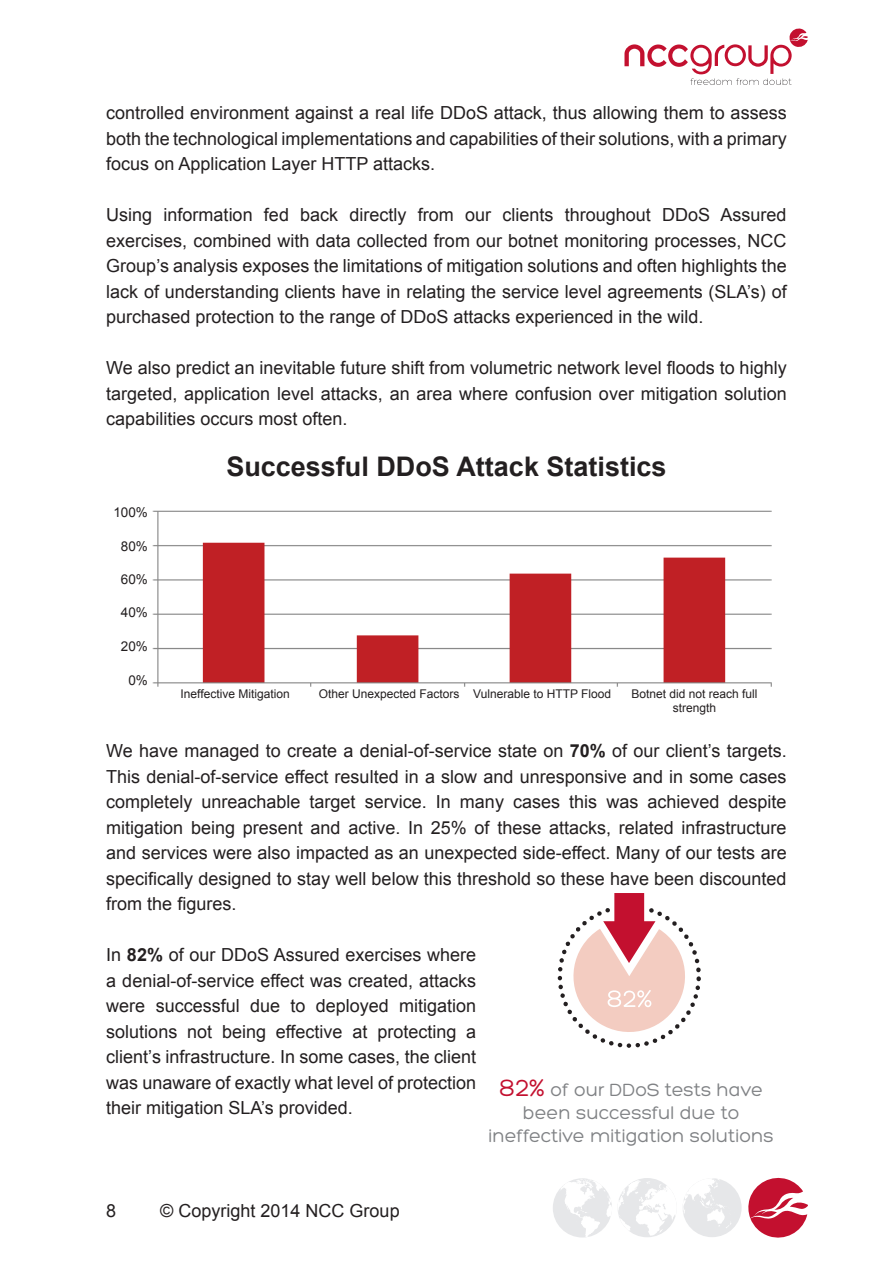
<style>
.page{position:relative;width:893px;height:1263px;background:#fff}
.page>*{position:absolute;margin:0;border:0;box-sizing:border-box;transform-origin:0 0}
.t1{font:700 27px "Arial";color:#231f20}
.t2{font:19.2px/23px "Hero";color:#808285;text-align:center}
.t3{font:18px/25.5px "Arial";color:#231f20;text-align:justify}
.t4{font:13.5px "Arial";color:#231f20}
.t5{font:12px/14.4px "Arial";color:#231f20;text-align:center}
.s1{font-weight:700}
.s2{font-size:25.5px;color:#c3102f}
</style>
<div class="page">
<svg style="left:748px;top:1178px;width:60px;height:59px"></svg>
<div style="left:683px;top:1178px;width:59px;height:59px;background:#e6e7e9;border-radius:50%"></div>
<svg style="left:683px;top:1178px;width:52px;height:53px"></svg>
<svg style="left:554px;top:1178px;width:58px;height:59px"></svg>
<svg style="left:618px;top:1180px;width:58px;height:56px"></svg>
<svg style="left:624px;top:29px;width:184px;height:56px"></svg>
<svg style="left:558px;top:893px;width:143px;height:155px"></svg>
<img style="left:152px;top:510px;width:620px;height:177px">
<p class="t3" style="left:106px;top:101px;width:682px">controlled environment against a real life DDoS attack, thus allowing them to assess both the technological implementations and capabilities of their solutions, with a primary focus on Application Layer HTTP attacks.</p>
<p class="t3" style="left:106px;top:203px;width:682px">Using information fed back directly from our clients throughout DDoS Assured exercises, combined with data collected from our botnet monitoring processes, NCC Group’s analysis exposes the limitations of mitigation solutions and often highlights the lack of understanding clients have in relating the service level agreements (SLA’s) of purchased protection to the range of DDoS attacks experienced in the wild.</p>
<p class="t3" style="left:106px;top:356px;width:682px">We also predict an inevitable future shift from volumetric network level floods to highly targeted, application level attacks, an area where confusion over mitigation solution capabilities occurs most often.</p>
<h1 class="t1" style="left:226px;top:449px;width:442px">Successful DDoS Attack Statistics</h1>
<p class="t4" style="left:113px;top:503px;width:36px">100%</p>
<p class="t4" style="left:121px;top:537px;width:29px">80%</p>
<p class="t4" style="left:121px;top:570px;width:29px">60%</p>
<p class="t4" style="left:121px;top:603px;width:29px">40%</p>
<p class="t4" style="left:121px;top:637px;width:29px">20%</p>
<p class="t4" style="left:128px;top:671px;width:21px">0%</p>
<p class="t5" style="left:181px;top:687px;width:111px">Ineffective Mitigation</p>
<p class="t5" style="left:319px;top:686px;width:294px">Other Unexpected Factors Vulnerable to HTTP Flood</p>
<p class="t5" style="left:631px;top:686px;width:128px">Botnet did not reach full strength</p>
<p class="t3" style="left:106px;top:738px;width:682px">We have managed to create a denial-of-service state on <span class="s1">70%</span> of our client’s targets.<br>This denial-of-service effect resulted in a slow and unresponsive and in some cases completely unreachable target service. In many cases this was achieved despite mitigation being present and active. In 25% of these attacks, related infrastructure and services were also impacted as an unexpected side-effect. Many of our tests are specifically designed to stay well below this threshold so these have been discounted from the figures.</p>
<p class="t3" style="left:106px;top:942px;width:371px">In <span class="s1">82%</span> of our DDoS Assured exercises where a denial-of-service effect was created, attacks were successful due to deployed mitigation solutions not being effective at protecting a client’s infrastructure. In some cases, the client was unaware of exactly what level of protection their mitigation SLA’s provided.</p>
<p class="t2" style="left:489px;top:1078px;width:286px"><span class="s2">82%</span> of our DDoS tests have been successful due to ineffective mitigation solutions</p>
<p class="t3" style="left:106px;top:1198px;width:12px">8</p>
<p class="t3" style="left:160px;top:1198px;width:241px">© Copyright 2014 NCC Group</p>
</div>
